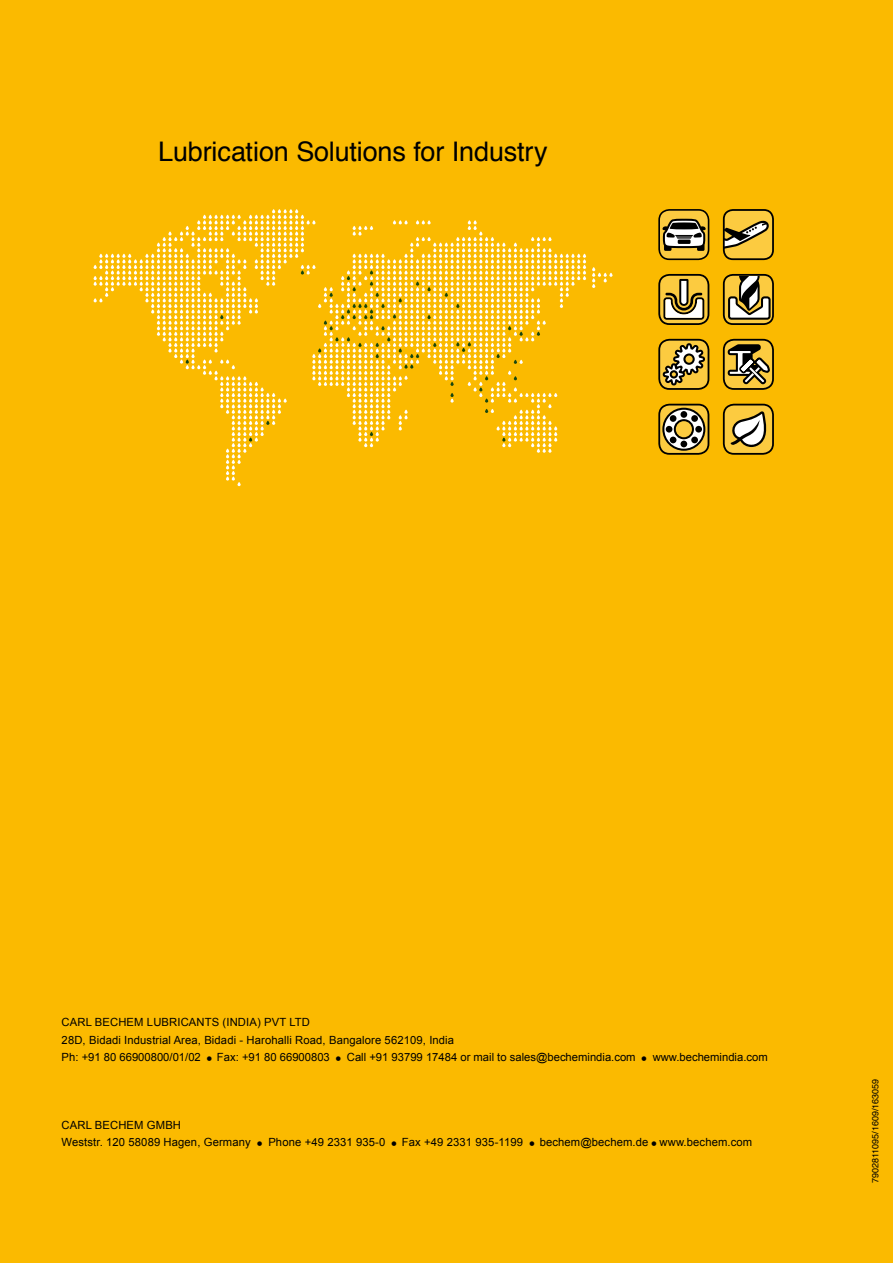
<style>
.page{position:relative;width:893px;height:1263px;background:#fbba00}
.page>*{position:absolute;margin:0;border:0;box-sizing:border-box;transform-origin:0 0}
.t1{font:27px "Helvetica";letter-spacing:-.005em;color:#000}
.t2{font:11.25px/17.7px "Arial";letter-spacing:.01em;color:#000}
.t3{font:9px "Helvetica";color:#000}
</style>
<div class="page">
<svg style="left:592px;top:267px;width:21px;height:21px"></svg>
<svg style="left:94px;top:209px;width:492px;height:277px"></svg>
<div style="left:724px;top:340px;width:49px;height:49px;background:#fccb40;border-radius:10px"></div>
<div style="left:723px;top:339px;width:51px;height:51px;border:2px solid #000;border-radius:10px"></div>
<svg style="left:728px;top:344px;width:44px;height:40px"></svg>
<div style="left:724px;top:275px;width:49px;height:49px;background:#fccb40;border-radius:9px"></div>
<svg style="left:728px;top:277px;width:43px;height:43px"></svg>
<div style="left:723px;top:274px;width:51px;height:51px;border:2px solid #000;border-radius:9px"></div>
<div style="left:724px;top:405px;width:49px;height:49px;background:#fccb40;border-radius:10px"></div>
<div style="left:723px;top:404px;width:51px;height:51px;border:2px solid #000;border-radius:10px"></div>
<svg style="left:730px;top:411px;width:37px;height:36px"></svg>
<div style="left:724px;top:210px;width:49px;height:49px;background:#fccb40;border-radius:9px"></div>
<svg style="left:726px;top:221px;width:43px;height:28px"></svg>
<div style="left:723px;top:209px;width:51px;height:51px;border:2px solid #000;border-radius:9px"></div>
<div style="left:659px;top:405px;width:49px;height:49px;background:#fccb40;border-radius:10px"></div>
<div style="left:658px;top:404px;width:51px;height:51px;border:2px solid #000;border-radius:10px"></div>
<svg style="left:662px;top:408px;width:43px;height:43px"></svg>
<div style="left:659px;top:340px;width:49px;height:49px;background:#fccb40;border-radius:10px"></div>
<div style="left:658px;top:339px;width:51px;height:51px;border:2px solid #000;border-radius:10px"></div>
<svg style="left:663px;top:343px;width:42px;height:42px"></svg>
<div style="left:659px;top:210px;width:50px;height:49px;background:#fccb40;border-radius:10px"></div>
<div style="left:658px;top:209px;width:51px;height:51px;border:2px solid #000;border-radius:10px"></div>
<svg style="left:662px;top:219px;width:44px;height:32px"></svg>
<div style="left:659px;top:275px;width:49px;height:49px;background:#fccb40;border-radius:10px"></div>
<div style="left:658px;top:274px;width:51px;height:51px;border:2px solid #000;border-radius:10px"></div>
<svg style="left:663px;top:279px;width:41px;height:41px"></svg>
<h1 class="t1" style="left:158px;top:131px;width:391px">Lubrication Solutions for Industry</h1>
<p class="t2" style="left:62px;top:1013px;width:394px">CARL BECHEM LUBRICANTS (INDIA) PVT LTD<br>28D, Bidadi Industrial Area, Bidadi - Harohalli Road, Bangalore 562109, India<br>Ph: +91 80 66900800/01/02</p>
<p class="t2" style="left:207px;top:1048px;width:124px">■ Fax: +91 80 66900803</p>
<p class="t2" style="left:336px;top:1048px;width:301px">■ Call +91 93799 17484 or mail to sales@bechemindia.com</p>
<p class="t2" style="left:642px;top:1048px;width:127px">■ www.bechemindia.com</p>
<p class="t2" style="left:62px;top:1116px;width:191px">CARL BECHEM GMBH<br>Weststr. 120 58089 Hagen, Germany</p>
<p class="t2" style="left:257px;top:1133px;width:129px">■ Phone +49 2331 935-0</p>
<p class="t2" style="left:392px;top:1133px;width:133px">■ Fax +49 2331 935-1199</p>
<p class="t2" style="left:530px;top:1133px;width:224px">■ bechem@bechem.de ■ www.bechem.com</p>
<p class="t3" style="left:868px;top:1183px;width:106px;rotate:-90deg">7902811095/1609/163059</p>
</div>
